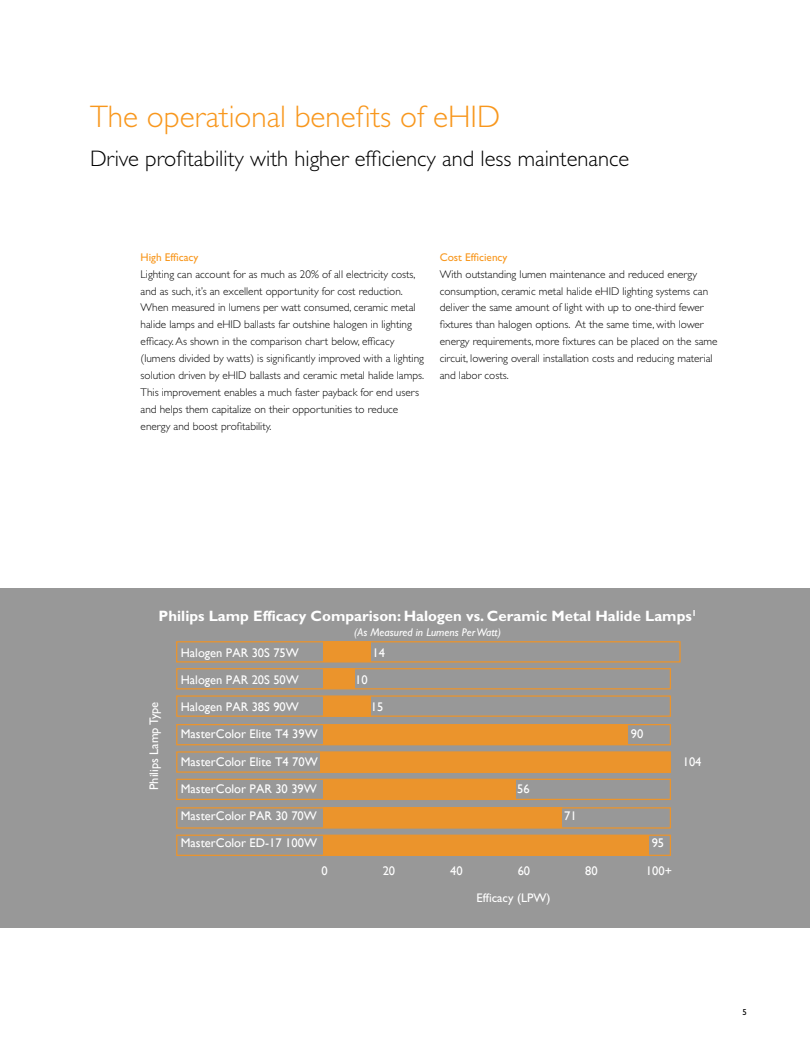
<style>
.page{position:relative;width:810px;height:1058px;background:#fff}
.page>*{position:absolute;margin:0;border:0;box-sizing:border-box;transform-origin:0 0}
.t1{font:300 31.25px "Gill Sans";color:#f8971d}
.t2{font:300 22.5px "Gill Sans";color:#000}
.t3{font:700 15px "Gill Sans";color:#fff}
.t4{font:12.5px "Gill Sans";color:#fff}
.t5{font:300 11.25px/16.9px "Gill Sans";color:#000}
.t6{font:italic 11.25px "Gill Sans";color:#fff}
.t7{font:11.25px "Gill Sans";color:#f8971d}
.t8{font:8.75px "Gill Sans";color:#000}
</style>
<div class="page">
<div style="left:0;top:588px;width:810px;height:339px;background:#989898"></div>
<div style="left:176px;top:641px;width:505px;height:21px;border:1px solid #eb942c"></div>
<div style="left:176px;top:724px;width:495px;height:21px;border:1px solid #eb942c"></div>
<div style="left:176px;top:695px;width:495px;height:21px;border:1px solid #eb942c"></div>
<div style="left:176px;top:834px;width:495px;height:22px;border:1px solid #eb942c"></div>
<div style="left:176px;top:807px;width:495px;height:21px;border:1px solid #eb942c"></div>
<div style="left:176px;top:751px;width:495px;height:21px;border:1px solid #eb942c"></div>
<div style="left:176px;top:778px;width:495px;height:22px;border:1px solid #eb942c"></div>
<div style="left:323px;top:641px;width:48px;height:20px;background:#eb942c"></div>
<div style="left:323px;top:696px;width:48px;height:20px;background:#eb942c"></div>
<div style="left:323px;top:724px;width:304px;height:20px;background:#eb942c"></div>
<div style="left:323px;top:779px;width:193px;height:20px;background:#eb942c"></div>
<div style="left:323px;top:808px;width:238px;height:20px;background:#eb942c"></div>
<div style="left:323px;top:835px;width:326px;height:20px;background:#eb942c"></div>
<div style="left:320px;top:752px;width:351px;height:20px;background:#eb942c"></div>
<div style="left:323px;top:668px;width:32px;height:21px;background:#eb942c"></div>
<div style="left:176px;top:668px;width:495px;height:21px;border:1px solid #eb942c"></div>
<h1 class="t1" style="left:90px;top:99px;width:412px">The operational benefits of eHID</h1>
<h2 class="t2" style="left:90px;top:146px;width:541px">Drive profitability with higher efficiency and less maintenance</h2>
<p class="t7" style="left:141px;top:250px;width:59px">High Efficacy</p>
<p class="t5" style="left:141px;top:265px;width:285px">Lighting can account for as much as 20% of all electricity costs, and as such, it’s an excellent opportunity for cost reduction.<br>When measured in lumens per watt consumed, ceramic metal halide lamps and eHID ballasts far outshine halogen in lighting efficacy. As shown in the comparison chart below, efficacy (lumens divided by watts) is significantly improved with a lighting solution driven by eHID ballasts and ceramic metal halide lamps.<br>This improvement enables a much faster payback for end users and helps them capitalize on their opportunities to reduce energy and boost profitability.</p>
<p class="t7" style="left:440px;top:250px;width:69px">Cost Efficiency</p>
<p class="t5" style="left:440px;top:265px;width:279px">With outstanding lumen maintenance and reduced energy consumption, ceramic metal halide eHID lighting systems can deliver the same amount of light with up to one-third fewer fixtures than halogen options. At the same time, with lower energy requirements, more fixtures can be placed on the same circuit, lowering overall installation costs and reducing material and labor costs.</p>
<h3 class="t3" style="left:159px;top:606px;width:540px">Philips Lamp Efficacy Comparison: Halogen vs. Ceramic Metal Halide Lamps<sup>1</sup></h3>
<p class="t6" style="left:354px;top:625px;width:148px">(As Measured in Lumens Per Watt)</p>
<p class="t4" style="left:147px;top:790px;width:90px;rotate:-90deg">Philips Lamp Type</p>
<p class="t4" style="left:181px;top:645px;width:120px">Halogen PAR 30S 75W</p>
<p class="t4" style="left:373px;top:645px;width:14px">14</p>
<p class="t4" style="left:181px;top:672px;width:120px">Halogen PAR 20S 50W</p>
<p class="t4" style="left:355px;top:672px;width:14px">10</p>
<p class="t4" style="left:181px;top:699px;width:120px">Halogen PAR 38S 90W</p>
<p class="t4" style="left:371px;top:699px;width:14px">15</p>
<p class="t4" style="left:181px;top:727px;width:138px">MasterColor Elite T4 39W</p>
<p class="t4" style="left:631px;top:727px;width:14px">90</p>
<p class="t4" style="left:181px;top:754px;width:138px">MasterColor Elite T4 70W</p>
<p class="t4" style="left:683px;top:754px;width:20px">104</p>
<p class="t4" style="left:181px;top:781px;width:138px">MasterColor PAR 30 39W</p>
<p class="t4" style="left:517px;top:781px;width:14px">56</p>
<p class="t4" style="left:181px;top:808px;width:138px">MasterColor PAR 30 70W</p>
<p class="t4" style="left:564px;top:808px;width:14px">71</p>
<p class="t4" style="left:181px;top:835px;width:138px">MasterColor ED-17 100W</p>
<p class="t4" style="left:652px;top:835px;width:14px">95</p>
<p class="t4" style="left:321px;top:863px;width:8px">0</p>
<p class="t4" style="left:383px;top:863px;width:14px">20</p>
<p class="t4" style="left:450px;top:863px;width:14px">40</p>
<p class="t4" style="left:518px;top:863px;width:14px">60</p>
<p class="t4" style="left:585px;top:863px;width:14px">80</p>
<p class="t4" style="left:646px;top:863px;width:28px">100+</p>
<p class="t4" style="left:477px;top:890px;width:76px">Efficacy (LPW)</p>
<p class="t8" style="left:742px;top:1006px;width:6px">5</p>
</div>
